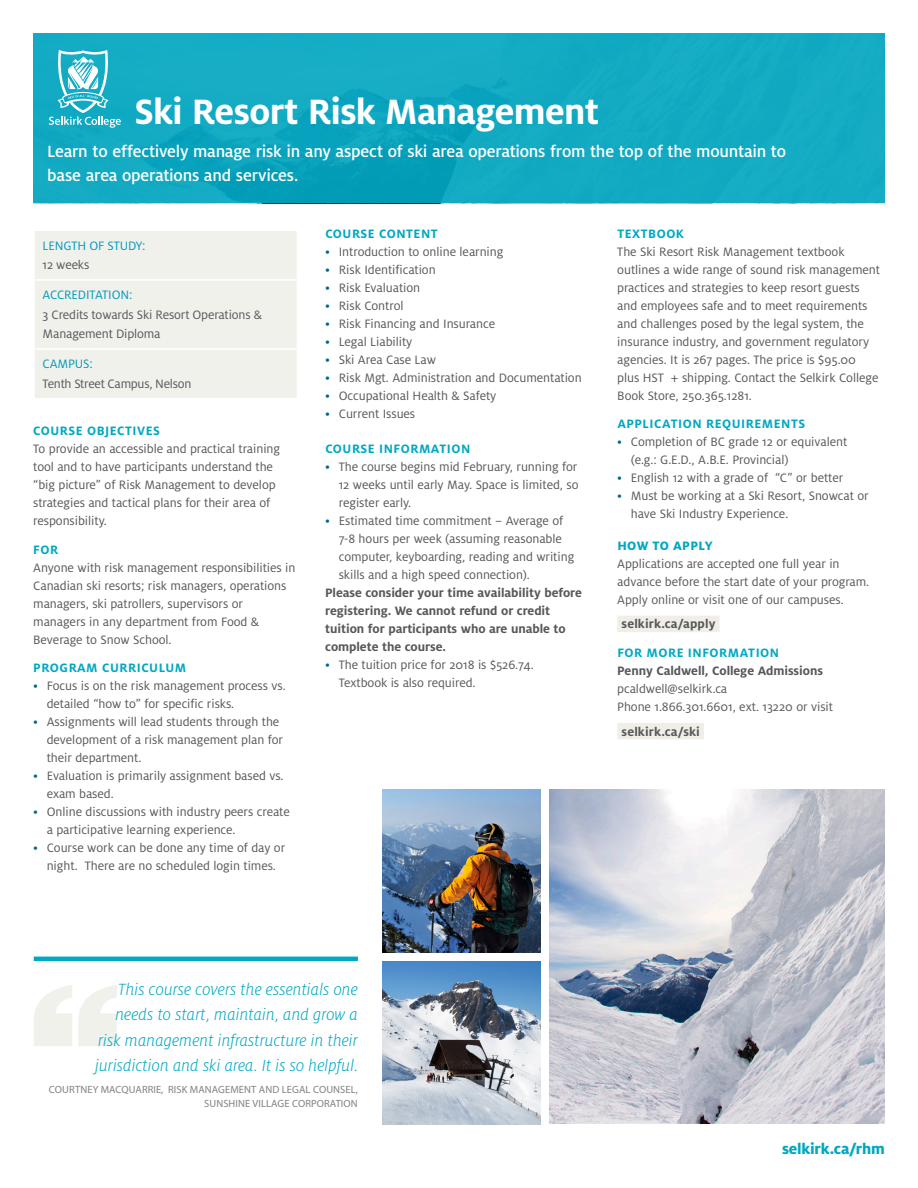
<style>
.page{position:relative;width:918px;height:1188px;background:#fff}
.page>*{position:absolute;margin:0;border:0;box-sizing:border-box;transform-origin:0 0}
.School_Name{font:700 39px "Milo OT";letter-spacing:-.015em;color:#fff}
.Pull_quote{font:italic 300 18px/25.5px "Milo OT";color:#00a8c2;text-align:right}
.Introduction{font:500 18px/24px "Milo OT";letter-spacing:-.015em;color:#fff}
.Footer_Details{font:800 16.5px "Milo OT";letter-spacing:-.01em;color:#00a8c2}
.Body_copy{font:13.5px/18px "Milo OT";letter-spacing:-.005em;color:#57585a}
.Body_copy-2{font:700 13.5px/18px "Milo OT";letter-spacing:-.005em;color:#57585a}
.Subhead{font:700 13.5px "Milo OT";letter-spacing:.04em;color:#00a8c2}
.Footer_Details-2{font:13.5px/19.5px "Milo OT";letter-spacing:-.01em;color:#57585a}
.Footer_Details-3{font:13.5px "Milo OT";letter-spacing:-.01em;color:#009bbc}
.URL{font:700 13.5px "Milo OT";letter-spacing:.01em;color:#57585a}
.Heading_01{font:800 13.5px "Milo OT";letter-spacing:.03em;color:#00a8c2}
.Attribute{font:10.5px/13.5px "Myriad Pro";letter-spacing:.01em;color:#808285;text-align:right}
.s1{color:#00688f}
</style>
<div class="page">
<div style="left:35px;top:231px;width:262px;height:167px;background:#f1f1ec"></div>
<hr style="left:33px;top:279px;width:265px;height:2px;background:#fff">
<hr style="left:33px;top:348px;width:265px;height:2px;background:#fff">
<div style="left:617px;top:616px;width:103px;height:16px;background:#f0eee7"></div>
<div style="left:617px;top:723px;width:87px;height:16px;background:#f0eee7"></div>
<div style="left:34px;top:34px;width:851px;height:169px;background:linear-gradient(to bottom,#16adc5,#0da5bf)"></div>
<svg style="left:49px;top:50px;width:72px;height:78px"></svg>
<img style="left:549px;top:790px;width:335px;height:333px">
<img style="left:382px;top:790px;width:158px;height:163px">
<img style="left:382px;top:961px;width:158px;height:163px">
<svg style="left:34px;top:985px;width:83px;height:61px"></svg>
<hr style="left:34px;top:957px;width:324px;height:4px;background:#00a8c2">
<p class="School_Name" style="left:134px;top:90px;width:466px">Ski Resort Risk Management</p>
<p class="Introduction" style="left:47px;top:139px;width:740px">Learn to effectively manage risk in any aspect of ski area operations from the top of the mountain to base area operations and services.</p>
<p class="Footer_Details-3" style="left:43px;top:238px;width:105px">LENGTH OF STUDY:</p>
<p class="Footer_Details-2" style="left:43px;top:255px;width:48px">12 weeks</p>
<p class="Footer_Details-3" style="left:43px;top:288px;width:91px">ACCREDITATION:</p>
<p class="Footer_Details-2" style="left:43px;top:305px;width:221px">3 Credits towards Ski Resort Operations &amp;<br>Management Diploma</p>
<p class="Footer_Details-3" style="left:43px;top:357px;width:52px">CAMPUS:</p>
<p class="Footer_Details-2" style="left:43px;top:374px;width:150px">Tenth Street Campus, Nelson</p>
<p class="Subhead" style="left:33px;top:424px;width:128px">COURSE OBJECTIVES</p>
<p class="Body_copy" style="left:33px;top:440px;width:248px">To provide an accessible and practical training tool and to have participants understand the “big picture” of Risk Management to develop strategies and tactical plans for their area of responsibility.</p>
<p class="Subhead" style="left:33px;top:542px;width:26px">FOR</p>
<p class="Body_copy" style="left:33px;top:559px;width:264px">Anyone with risk management responsibilities in</p>
<p class="Body_copy" style="left:33px;top:577px;width:255px">Canadian ski resorts; risk managers, operations managers, ski patrollers, supervisors or managers in any department from Food &amp; Beverage to Snow School.</p>
<p class="Subhead" style="left:33px;top:661px;width:155px">PROGRAM CURRICULUM</p>
<p class="Body_copy" style="left:47px;top:677px;width:240px;text-indent:-14px"><span class="s1">•</span> Focus is on the risk management process vs. detailed “how to” for specific risks.</p>
<p class="Body_copy" style="left:47px;top:713px;width:238px;text-indent:-14px"><span class="s1">•</span> Assignments will lead students through the development of a risk management plan for their department.</p>
<p class="Body_copy" style="left:47px;top:767px;width:238px;text-indent:-14px"><span class="s1">•</span> Evaluation is primarily assignment based vs. exam based.</p>
<p class="Body_copy" style="left:47px;top:803px;width:245px;text-indent:-14px"><span class="s1">•</span> Online discussions with industry peers create a participative learning experience.</p>
<p class="Body_copy" style="left:33px;top:839px;width:254px;text-align:center"><span class="s1">•</span> Course work can be done any time of day or night. There are no scheduled login times.</p>
<p class="Subhead" style="left:325px;top:226px;width:114px">COURSE CONTENT</p>
<p class="Body_copy" style="left:325px;top:243px;width:180px"><span class="s1">•</span> Introduction to online learning</p>
<p class="Body_copy" style="left:325px;top:261px;width:112px"><span class="s1">•</span> Risk Identification</p>
<p class="Body_copy" style="left:325px;top:279px;width:96px"><span class="s1">•</span> Risk Evaluation</p>
<p class="Body_copy" style="left:325px;top:297px;width:80px"><span class="s1">•</span> Risk Control</p>
<p class="Body_copy" style="left:325px;top:315px;width:171px"><span class="s1">•</span> Risk Financing and Insurance</p>
<p class="Body_copy" style="left:325px;top:333px;width:89px"><span class="s1">•</span> Legal Liability</p>
<p class="Body_copy" style="left:325px;top:351px;width:112px"><span class="s1">•</span> Ski Area Case Law</p>
<p class="Body_copy" style="left:325px;top:369px;width:258px"><span class="s1">•</span> Risk Mgt. Administration and Documentation</p>
<p class="Body_copy" style="left:325px;top:387px;width:173px"><span class="s1">•</span> Occupational Health &amp; Safety</p>
<p class="Body_copy" style="left:325px;top:405px;width:92px"><span class="s1">•</span> Current Issues</p>
<p class="Subhead" style="left:325px;top:441px;width:147px">COURSE INFORMATION</p>
<p class="Body_copy" style="left:339px;top:458px;width:241px;text-align:justify;text-indent:-14px"><span class="s1">•</span> The course begins mid February, running for 12 weeks until early May. Space is limited, so register early.</p>
<p class="Body_copy" style="left:339px;top:512px;width:237px;text-indent:-14px"><span class="s1">•</span> Estimated time commitment – Average of 7-8 hours per week (assuming reasonable computer, keyboarding, reading and writing skills and a high speed connection).</p>
<p class="Body_copy-2" style="left:325px;top:584px;width:258px">Please consider your time availability before registering. We cannot refund or credit tuition for participants who are unable to complete the course.</p>
<p class="Body_copy" style="left:339px;top:656px;width:197px;text-indent:-14px"><span class="s1">•</span> The tuition price for 2018 is $526.74.<br>Textbook is also required.</p>
<p class="Subhead" style="left:617px;top:226px;width:68px">TEXTBOOK</p>
<p class="Body_copy" style="left:617px;top:243px;width:264px">The Ski Resort Risk Management textbook outlines a wide range of sound risk management practices and strategies to keep resort guests and employees safe and to meet requirements and challenges posed by the legal system, the insurance industry, and government regulatory agencies. It is 267 pages. The price is $95.00 plus HST + shipping. Contact the Selkirk College Book Store, 250.365.1281.</p>
<p class="Subhead" style="left:617px;top:417px;width:189px">APPLICATION REQUIREMENTS</p>
<p class="Body_copy" style="left:631px;top:433px;width:218px;text-indent:-14px"><span class="s1">•</span> Completion of BC grade 12 or equivalent (e.g.: G.E.D., A.B.E. Provincial)</p>
<p class="Body_copy" style="left:617px;top:469px;width:228px"><span class="s1">•</span> English 12 with a grade of “C” or better</p>
<p class="Body_copy" style="left:631px;top:487px;width:239px;text-indent:-14px"><span class="s1">•</span> Must be working at a Ski Resort, Snowcat or have Ski Industry Experience.</p>
<p class="Heading_01" style="left:617px;top:538px;width:97px">HOW TO APPLY</p>
<p class="Body_copy" style="left:617px;top:555px;width:254px">Applications are accepted one full year in advance before the start date of your program.<br>Apply online or visit one of our campuses.</p>
<p class="URL" style="left:622px;top:616px;width:95px">selkirk.ca/apply</p>
<p class="Subhead" style="left:617px;top:645px;width:163px">FOR MORE INFORMATION</p>
<p class="Body_copy-2" style="left:617px;top:662px;width:207px">Penny Caldwell, College Admissions</p>
<p class="Body_copy" style="left:617px;top:680px;width:111px">pcaldwell@selkirk.ca</p>
<p class="Body_copy" style="left:617px;top:698px;width:217px">Phone 1.866.301.6601, ext. 13220 or visit</p>
<p class="URL" style="left:622px;top:724px;width:80px">selkirk.ca/ski</p>
<p class="Pull_quote" style="left:95px;top:977px;width:264px">This course covers the essentials one needs to start, maintain, and grow a risk management infrastructure in their jurisdiction and ski area. It is so helpful.</p>
<p class="Attribute" style="left:49px;top:1083px;width:310px">COURTNEY MACQUARRIE, RISK MANAGEMENT AND LEGAL COUNSEL,<br>SUNSHINE VILLAGE CORPORATION</p>
<p class="Footer_Details" style="left:782px;top:1140px;width:104px">selkirk.ca/rhm</p>
</div>
